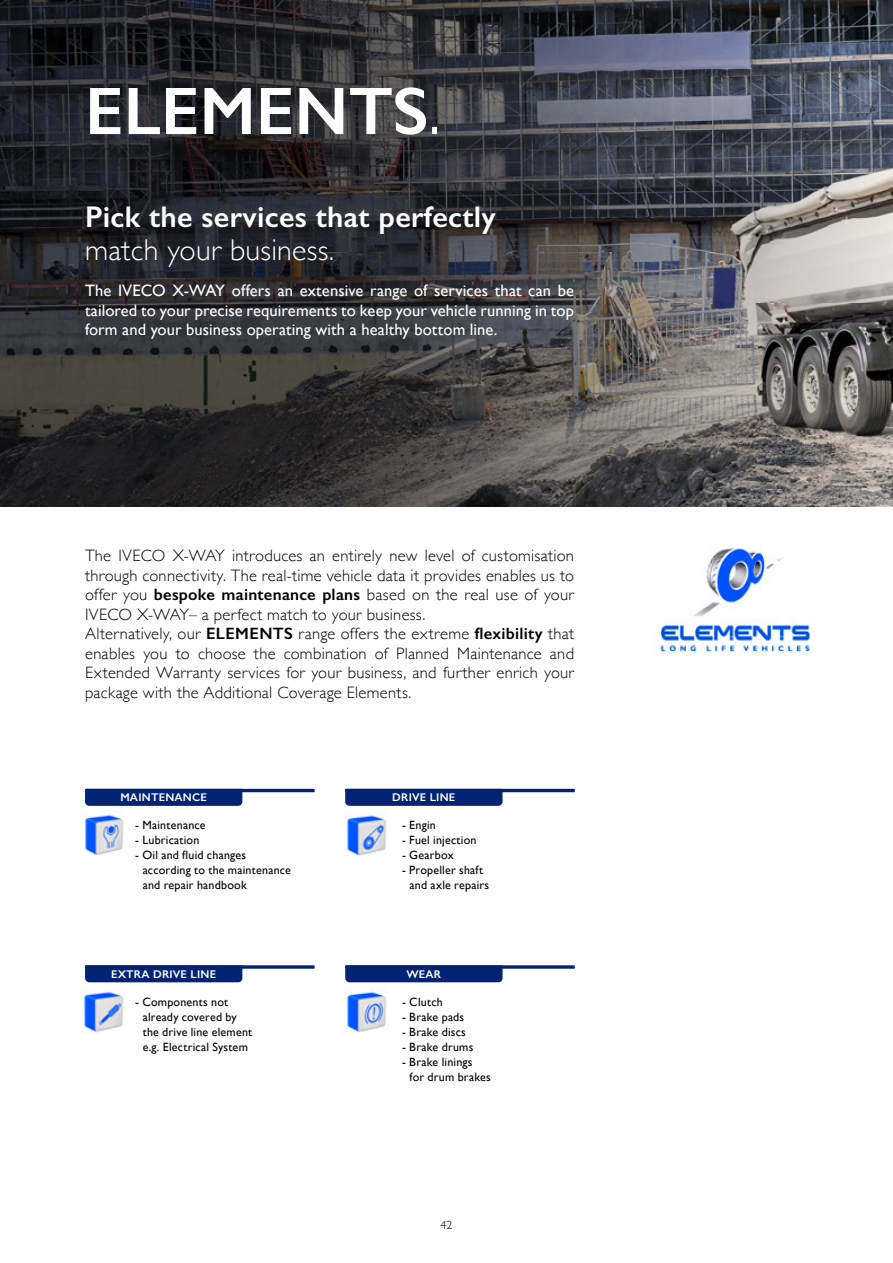
<style>
.page{position:relative;width:893px;height:1263px;background:#fff}
.page>*{position:absolute;margin:0;border:0;box-sizing:border-box;transform-origin:0 0}
.t1{font:600 67.5px "Gill Sans";color:#fff}
.t2{font:600 30px "Gill Sans";letter-spacing:.01em;color:#fff}
.t3{font:300 30px "Gill Sans";letter-spacing:.01em;color:#fff}
.t4{font:300 16.5px/19.5px "Gill Sans";letter-spacing:.02em;color:#000}
.t5{font:16.5px/19.5px "Gill Sans";letter-spacing:.005em;color:#fff;text-align:justify}
.t6{font:12px/15px "Gill Sans";letter-spacing:.015em;color:#000}
.t7{font:300 12px "Gill Sans";color:#000}
.t8{font:600 11.25px "Gill Sans";letter-spacing:.02em;color:#fff}
.s1{font-weight:300}
.s2{font-weight:600}
</style>
<div class="page">
<svg style="left:0;top:506px;width:893px;height:1px"></svg>
<img style="left:0;top:0;width:893px;height:506px">
<img style="left:660px;top:548px;width:156px;height:106px">
<img style="left:82px;top:814px;width:42px;height:41px">
<img style="left:82px;top:992px;width:43px;height:41px">
<img style="left:345px;top:815px;width:42px;height:42px">
<img style="left:344px;top:991px;width:43px;height:41px">
<hr style="left:85px;top:789px;width:230px;height:3px;background:#002373">
<svg style="left:85px;top:792px;width:157px;height:14px;background:#032574"></svg>
<svg style="left:85px;top:965px;width:230px;height:4px"></svg>
<div style="left:85px;top:965px;width:157px;height:17px;background:#002373"></div>
<hr style="left:345px;top:789px;width:230px;height:3px;background:#002373">
<svg style="left:345px;top:789px;width:158px;height:17px"></svg>
<svg style="left:345px;top:965px;width:230px;height:4px"></svg>
<svg style="left:345px;top:965px;width:158px;height:17px;background:#022574"></svg>
<h1 class="t1" style="left:85px;top:70px;width:357px">ELEMENTS<span class="s1">.</span></h1>
<h2 class="t2" style="left:85px;top:198px;width:412px">Pick the services that perfectly</h2>
<h2 class="t3" style="left:85px;top:226px;width:251px">match your business.</h2>
<p class="t5" style="left:85px;top:281px;width:490px">The IVECO X-WAY offers an extensive range of services that can be tailored to your precise requirements to keep your vehicle running in top form and your business operating with a healthy bottom line.</p>
<p class="t4" style="left:85px;top:545px;width:491px">The IVECO X-WAY introduces an entirely new level of customisation through connectivity. The real-time vehicle data it provides enables us to offer you <span class="s2">bespoke maintenance plans</span> based on the real use of your IVECO X-WAY– a perfect match to your business.<br>Alternatively, our <span class="s2">ELEMENTS</span> range offers the extreme <span class="s2">flexibility</span> that enables you to choose the combination of Planned Maintenance and Extended Warranty services for your business, and further enrich your package with the Additional Coverage Elements.</p>
<p class="t8" style="left:120px;top:791px;width:88px">MAINTENANCE</p>
<p class="t8" style="left:392px;top:791px;width:64px">DRIVE LINE</p>
<p class="t6" style="left:135px;top:817px;width:72px">- Maintenance</p>
<p class="t6" style="left:135px;top:832px;width:66px">- Lubrication</p>
<p class="t6" style="left:143px;top:847px;width:150px;text-indent:-8px">- Oil and fluid changes according to the maintenance and repair handbook</p>
<p class="t6" style="left:402px;top:817px;width:35px">- Engin</p>
<p class="t6" style="left:402px;top:832px;width:76px">- Fuel injection</p>
<p class="t6" style="left:402px;top:847px;width:53px">- Gearbox</p>
<p class="t6" style="left:410px;top:862px;width:81px;text-indent:-8px">- Propeller shaft and axle repairs</p>
<p class="t8" style="left:111px;top:967px;width:106px">EXTRA DRIVE LINE</p>
<p class="t8" style="left:406px;top:967px;width:36px">WEAR</p>
<p class="t6" style="left:143px;top:994px;width:111px;text-indent:-8px">- Components not already covered by the drive line element e.g. Electrical System</p>
<p class="t6" style="left:402px;top:994px;width:42px">- Clutch</p>
<p class="t6" style="left:402px;top:1009px;width:64px">- Brake pads</p>
<p class="t6" style="left:402px;top:1024px;width:65px">- Brake discs</p>
<p class="t6" style="left:402px;top:1039px;width:73px">- Brake drums</p>
<p class="t6" style="left:410px;top:1054px;width:83px;text-indent:-8px">- Brake linings<br>for drum brakes</p>
<p class="t7" style="left:440px;top:1215px;width:13px">42</p>
</div>
